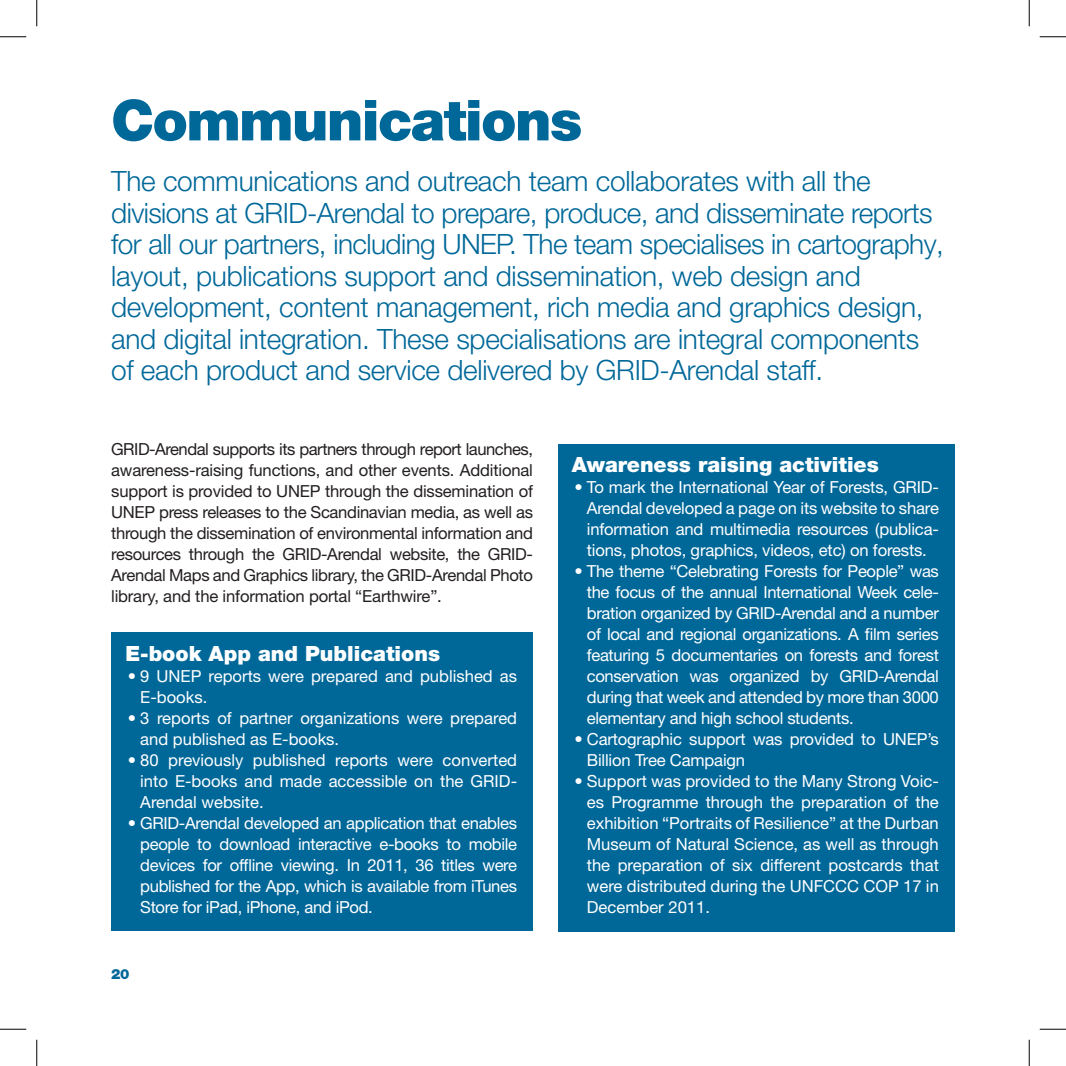
<style>
.page{position:relative;width:1066px;height:1066px;background:#fff}
.page>*{position:absolute;margin:0;border:0;box-sizing:border-box;transform-origin:0 0}
.t1{font:900 56.52px "Helvetica Neue LT Pro";letter-spacing:-.03em;color:#006899}
.t2{font:300 28px/31.5px "Helvetica Neue LT Pro";letter-spacing:-.01em;color:#006899}
.t3{font:900 21px "Helvetica Neue LT Pro";color:#fff}
.t4{font:16.62px/21px "Helvetica Neue LT Pro";letter-spacing:-.01em;color:#fff;text-align:justify}
.t5{font:16.62px/21px "Helvetica Neue LT Pro";letter-spacing:-.01em;color:#231f20;text-align:justify}
.t6{font:900 14px "Helvetica Neue LT Pro";color:#006899}
</style>
<div class="page">
<div style="left:111px;top:632px;width:422px;height:299px;background:#006899"></div>
<div style="left:558px;top:444px;width:396px;height:487px;background:#006899"></div>
<svg style="left:0;top:36px;width:26px;height:1px"></svg>
<svg style="left:1039px;top:36px;width:27px;height:1px"></svg>
<svg style="left:0;top:1029px;width:26px;height:1px"></svg>
<svg style="left:1039px;top:1029px;width:27px;height:1px"></svg>
<svg style="left:36px;top:0;width:1px;height:26px"></svg>
<svg style="left:36px;top:1039px;width:1px;height:27px"></svg>
<svg style="left:1029px;top:0;width:1px;height:26px"></svg>
<svg style="left:1029px;top:1039px;width:1px;height:27px"></svg>
<h1 class="t1" style="left:111px;top:86px;width:472px">Communications</h1>
<p class="t2" style="left:111px;top:165px;width:834px">The communications and outreach team collaborates with all the divisions at GRID-Arendal to prepare, produce, and disseminate reports for all our partners, including UNEP. The team specialises in cartography, layout, publications support and dissemination, web design and development, content management, rich media and graphics design, and digital integration. These specialisations are integral components of each product and service delivered by GRID-Arendal staff.</p>
<p class="t5" style="left:111px;top:438px;width:423px">GRID-Arendal supports its partners through report launches, awareness-raising functions, and other events. Additional support is provided to UNEP through the dissemination of UNEP press releases to the Scandinavian media, as well as through the dissemination of environmental information and resources through the GRID-Arendal website, the GRID-Arendal Maps and Graphics library, the GRID-Arendal Photo library, and the information portal “Earthwire”.</p>
<p class="t3" style="left:125px;top:641px;width:316px">E-book App and Publications</p>
<p class="t4" style="left:140px;top:665px;width:378px;text-indent:-12px">• 9 UNEP reports were prepared and published as<br>E-books.</p>
<p class="t4" style="left:140px;top:707px;width:378px;text-indent:-12px">• 3 reports of partner organizations were prepared and published as E-books.</p>
<p class="t4" style="left:140px;top:749px;width:378px;text-indent:-12px">• 80 previously published reports were converted into E-books and made accessible on the GRID-Arendal website.</p>
<p class="t4" style="left:140px;top:812px;width:378px;text-indent:-12px">• GRID-Arendal developed an application that enables people to download interactive e-books to mobile devices for offline viewing. In 2011, 36 titles were published for the App, which is available from iTunes Store for iPad, iPhone, and iPod.</p>
<p class="t6" style="left:111px;top:965px;width:20px">20</p>
<p class="t3" style="left:572px;top:452px;width:308px">Awareness raising activities</p>
<p class="t4" style="left:587px;top:476px;width:354px;text-indent:-12px">• To mark the International Year of Forests, GRID-Arendal developed a page on its website to share information and multimedia resources (publica&shy;tions, photos, graphics, videos, etc) on forests.</p>
<p class="t4" style="left:587px;top:560px;width:354px;text-indent:-12px">• The theme “Celebrating Forests for People” was the focus of the annual International Week cele&shy;bration organized by GRID-Arendal and a number of local and regional organizations. A film series featuring 5 documentaries on forests and forest conservation was organized by GRID-Arendal during that week and attended by more than 3000 elementary and high school students.</p>
<p class="t4" style="left:587px;top:728px;width:353px;text-indent:-12px">• Cartographic support was provided to UNEP’s<br>Billion Tree Campaign</p>
<p class="t4" style="left:587px;top:770px;width:353px;text-indent:-12px">• Support was provided to the Many Strong Voic&shy;es Programme through the preparation of the exhibition “Portraits of Resilience” at the Durban Museum of Natural Science, as well as through the preparation of six different postcards that were distributed during the UNFCCC COP 17 in December 2011.</p>
</div>
